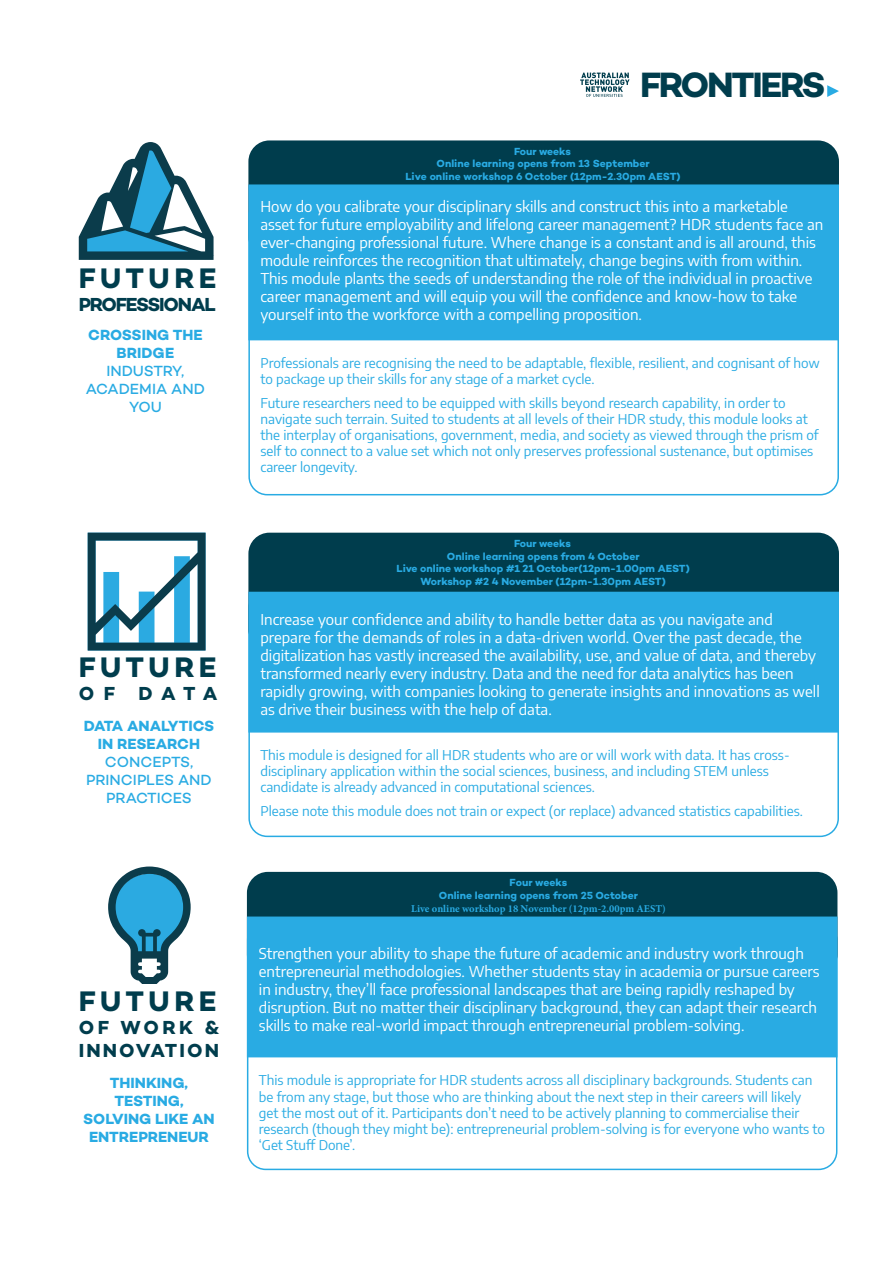
<style>
.page{position:relative;width:893px;height:1263px;background:#fff}
.page>*{position:absolute;margin:0;border:0;box-sizing:border-box;transform-origin:0 0}
.t1{font:700 35.85px "Campton";letter-spacing:-.065em;color:#003d4d}
.t2{font:700 28.8px "Campton";letter-spacing:.15em;color:#003d4d}
.t3{font:700 19.2px "Campton";letter-spacing:.075em;color:#003d4d}
.t4{font:700 19.2px "Campton";letter-spacing:-.06em;color:#003d4d}
.t5{font:700 19.2px "Campton";letter-spacing:.11em;color:#003d4d}
.t6{font:15px/18px "Encode Sans";color:#fff}
.t7{font:500 15px/18px "Campton";color:#29abe3;text-align:center}
.t8{font:700 15px/18px "Campton";color:#29abe3;text-align:center}
.t9{font:13.5px/16.2px "Encode Sans";color:#29abe3}
.t10{font:700 10.5px/12.6px "Campton";color:#29abe3;text-align:center}
.t11{font:700 10.5px/12.9px "Minion Pro";color:#29abe3;text-align:center}
.s1{font-weight:700}
.s2{font-family:"Campton"}
</style>
<div class="page">
<div style="left:251px;top:143px;width:585px;height:113px;background:#003d4d;border-radius:18px"></div>
<div style="left:248px;top:140px;width:591px;height:119px;border:6px solid #003d4d;border-radius:18px"></div>
<div style="left:254px;top:190px;width:579px;height:144px;background:#29abe3"></div>
<div style="left:248px;top:184px;width:591px;height:156px;border:12px solid #29abe3"></div>
<svg style="left:79px;top:142px;width:135px;height:118px"></svg>
<div style="left:248px;top:196px;width:591px;height:299px;border:2px solid #29abe3;border-radius:18px"></div>
<div style="left:251px;top:536px;width:585px;height:112px;background:#003d4d;border-radius:18px"></div>
<div style="left:248px;top:533px;width:591px;height:118px;border:6px solid #003d4d;border-radius:18px"></div>
<div style="left:254px;top:598px;width:579px;height:128px;background:#29abe3"></div>
<div style="left:248px;top:592px;width:591px;height:140px;border:12px solid #29abe3"></div>
<svg style="left:88px;top:533px;width:118px;height:117px"></svg>
<div style="left:250px;top:875px;width:584px;height:97px;background:#003d4d;border-radius:18px"></div>
<div style="left:247px;top:872px;width:590px;height:103px;border:6px solid #003d4d;border-radius:18px"></div>
<div style="left:253px;top:922px;width:578px;height:129px;background:#29abe3"></div>
<div style="left:247px;top:916px;width:590px;height:141px;border:12px solid #29abe3"></div>
<svg style="left:108px;top:866px;width:83px;height:117px"></svg>
<svg style="left:827px;top:85px;width:12px;height:12px"></svg>
<svg style="left:580px;top:73px;width:50px;height:24px"></svg>
<p class="t2" style="left:79px;top:259px;width:139px">FUTURE</p>
<p class="t4" style="left:79px;top:292px;width:138px">PROFESSIONAL</p>
<p class="t8" style="left:88px;top:326px;width:116px">CROSSING THE<br>BRIDGE</p>
<p class="t7" style="left:86px;top:362px;width:121px">INDUSTRY,<br>ACADEMIA AND<br>YOU</p>
<p class="t2" style="left:79px;top:649px;width:139px">FUTURE</p>
<p class="t3" style="left:79px;top:681px;width:140px">OF DATA</p>
<p class="t7" style="left:84px;top:717px;width:132px"><span class="s1">DATA ANALYTICS<br>IN RESEARCH<br></span>CONCEPTS,<br>PRINCIPLES AND<br>PRACTICES</p>
<p class="t2" style="left:79px;top:983px;width:139px">FUTURE</p>
<p class="t3" style="left:79px;top:1015px;width:142px">OF WORK &amp;</p>
<p class="t5" style="left:79px;top:1038px;width:142px">INNOVATION</p>
<p class="t8" style="left:83px;top:1073px;width:133px">THINKING,<br>TESTING,<br>SOLVING LIKE AN<br>ENTREPRENEUR</p>
<p class="t1" style="left:640px;top:62px;width:187px">FRONTIERS</p>
<p class="t10" style="left:405px;top:145px;width:277px">Four weeks<br>Online learning opens from 13 September<br>Live online workshop 6 October (12pm-2.30pm AEST)</p>
<p class="t6" style="left:260px;top:197px;width:564px">How do you calibrate your disciplinary skills and construct this into a marketable asset for future employability and lifelong career management? HDR students face an ever-changing professional future. Where change is a constant and is all around, this module reinforces the recognition that ultimately, change begins with from within.<br>This module plants the seeds of understanding the role of the individual in proactive career management and will equip you will the confidence and know-how to take yourself into the workforce with a compelling proposition.</p>
<p class="t9" style="left:260px;top:354px;width:561px">Professionals are recognising the need to be adaptable, flexible, resilient, and cognisant of how to package up their skills for any stage of a market cycle.</p>
<p class="t9" style="left:260px;top:394px;width:560px">Future researchers need to be equipped with skills beyond research capability, in order to navigate such terrain. Suited to students at all levels of their HDR study, this module looks at the interplay of organisations, government, media, and society as viewed through the prism of self to connect to a value set which not only preserves professional sustenance, but optimises career longevity.</p>
<p class="t10" style="left:514px;top:537px;width:58px">Four weeks</p>
<p class="t10" style="left:447px;top:550px;width:194px">Online learning opens from 4 October</p>
<p class="t10" style="left:397px;top:562px;width:295px">Live online workshop #1 21 October(12pm-1.00pm AEST)</p>
<p class="t10" style="left:421px;top:575px;width:247px">Workshop #2 4 November (12pm-1.30pm AEST)</p>
<p class="t6" style="left:260px;top:609px;width:561px">Increase your confidence and ability to handle better data as you navigate and prepare for the demands of roles in a data-driven world. Over the past decade, the digitalization has vastly increased the availability, use, and value of data, and thereby transformed nearly every industry. Data and the need for data analytics has been rapidly growing, with companies looking to generate insights and innovations as well as drive their business with the help of data.</p>
<p class="t9" style="left:260px;top:746px;width:531px">This module is designed for all HDR students who are or will work with data. It has cross&shy;disciplinary application within the social sciences, business, and including STEM unless candidate is already advanced in computational sciences.</p>
<p class="t9" style="left:260px;top:802px;width:544px">Please note this module does not train or expect (or replace) advanced statistics capabilities.</p>
<p class="t11" style="left:411px;top:876px;width:256px"><span class="s2">Four weeks<br>Online learning opens from 25 October<br></span>Live online workshop 18 November (12pm-2.00pm AEST)</p>
<p class="t6" style="left:259px;top:943px;width:562px">Strengthen your ability to shape the future of academic and industry work through entrepreneurial methodologies. Whether students stay in academia or pursue careers in industry, they’ll face professional landscapes that are being rapidly reshaped by disruption. But no matter their disciplinary background, they can adapt their research skills to make real-world impact through entrepreneurial problem-solving.</p>
<p class="t9" style="left:259px;top:1072px;width:568px">This module is appropriate for HDR students across all disciplinary backgrounds. Students can be from any stage, but those who are thinking about the next step in their careers will likely<br>get the most out of it. Participants don’t need to be actively planning to commercialise their research (though they might be): entrepreneurial problem-solving is for everyone who wants to ‘Get Stuff Done’.</p>
</div>
